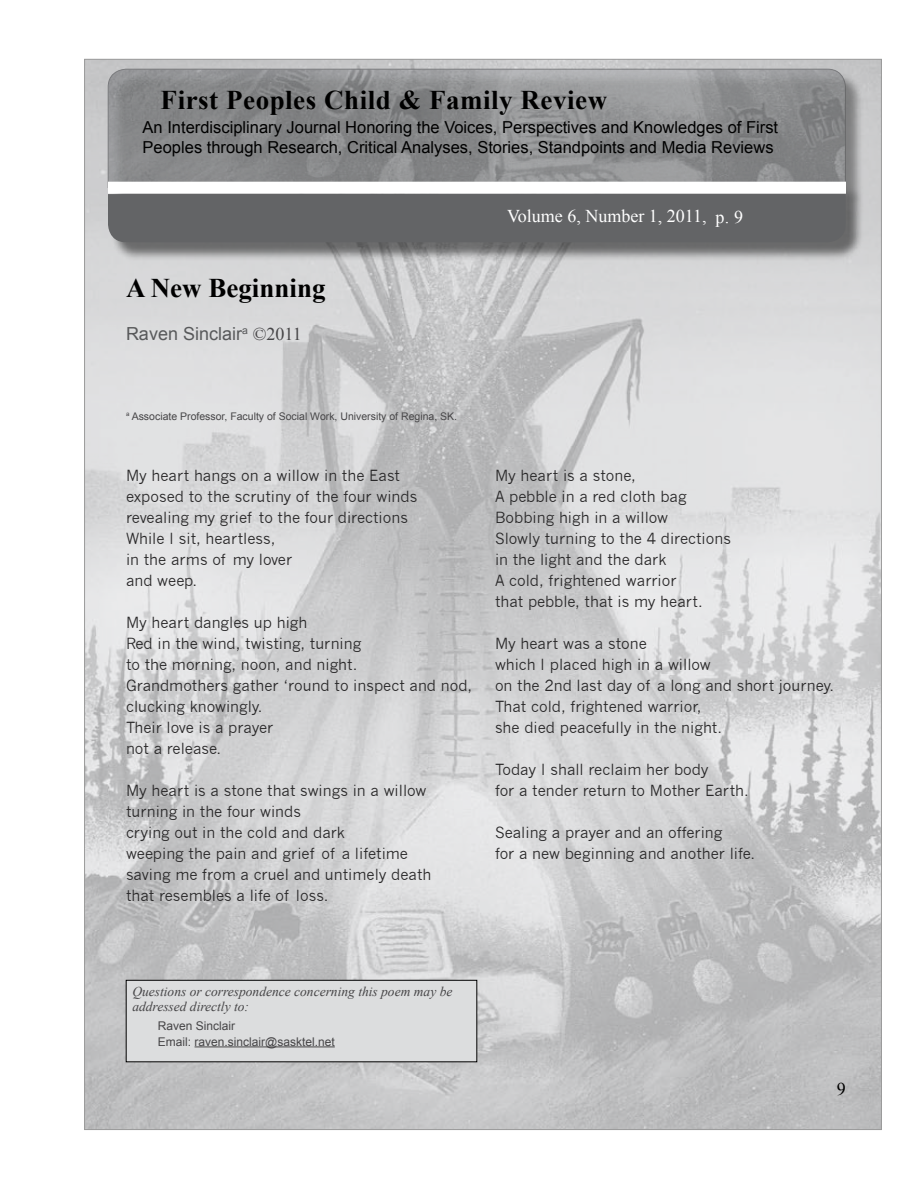
<style>
.page{position:relative;width:918px;height:1188px;background:#fff}
.page>*{position:absolute;margin:0;border:0;box-sizing:border-box;transform-origin:0 0}
.t1{font:700 27px "Times New Roman";letter-spacing:.02em;color:#000}
.t2{font:700 27px "Times New Roman";color:#000}
.t3{font:18px "Times New Roman";color:#fff}
.t4{font:18px "Arial";color:#58595b}
.t5{font:18px "Times New Roman";color:#000}
.t6{font:16.5px/19.8px "Arial";color:#000}
.t7{font:15px/21px "News Gothic";color:#292829}
.t8{font:italic 13.5px/15px "Times New Roman";color:#464547}
.t9{font:12px/15.9px "Arial";color:#464547}
.t10{font:10.5px "Arial";color:#464547}
.s1{font-family:"Times New Roman";color:#464547}
</style>
<div class="page">
<img style="left:86px;top:61px;width:794px;height:1067px">
<div style="left:110px;top:71px;width:755px;height:190px;background:#000;opacity:.5"></div>
<svg style="left:108px;top:69px;width:738px;height:113px;background:#8c8d8f"></svg>
<div style="left:108px;top:194px;width:738px;height:48px;background:#636466"></div>
<div style="left:108px;top:182px;width:738px;height:12px;background:#fff"></div>
<div style="left:126px;top:980px;width:351px;height:82px;background:#dcddde"></div>
<hr style="left:195px;top:1046px;width:140px;height:1px;background:#464547">
<div style="left:126px;top:980px;width:351px;height:82px;border:1px solid #000"></div>
<h1 class="t1" style="left:161px;top:81px;width:448px">First Peoples Child &amp; Family Review</h1>
<p class="t6" style="left:143px;top:117px;width:637px">An Interdisciplinary Journal Honoring the Voices, Perspectives and Knowledges of First<br>Peoples through Research, Critical Analyses, Stories, Standpoints and Media Reviews</p>
<h1 class="t2" style="left:126px;top:270px;width:201px">A New Beginning</h1>
<p class="t4" style="left:126px;top:322px;width:177px">Raven Sinclair<sup>a</sup> <span class="s1">©2011</span></p>
<p class="t3" style="left:507px;top:204px;width:201px">Volume 6, Number 1, 2011,</p>
<p class="t3" style="left:715px;top:205px;width:29px">p. 9</p>
<p class="t10" style="left:126px;top:409px;width:333px"><sup>a</sup> Associate Professor, Faculty of Social Work, University of Regina, SK.</p>
<p class="t7" style="left:126px;top:466px;width:293px">My heart hangs on a willow in the East exposed to the scrutiny of the four winds revealing my grief to the four directions<br>While I sit, heartless,<br>in the arms of my lover<br>and weep.</p>
<p class="t7" style="left:126px;top:613px;width:348px">My heart dangles up high<br>Red in the wind, twisting, turning<br>to the morning, noon, and night.<br>Grandmothers gather ‘round to inspect and nod, clucking knowingly.<br>Their love is a prayer<br>not a release.</p>
<p class="t7" style="left:126px;top:781px;width:307px">My heart is a stone that swings in a willow turning in the four winds<br>crying out in the cold and dark<br>weeping the pain and grief of a lifetime saving me from a cruel and untimely death that resembles a life of loss.</p>
<p class="t7" style="left:495px;top:466px;width:238px">My heart is a stone,<br>A pebble in a red cloth bag<br>Bobbing high in a willow<br>Slowly turning to the 4 directions in the light and the dark<br>A cold, frightened warrior<br>that pebble, that is my heart.</p>
<p class="t7" style="left:495px;top:634px;width:341px">My heart was a stone<br>which I placed high in a willow<br>on the 2nd last day of a long and short journey.<br>That cold, frightened warrior,<br>she died peacefully in the night.</p>
<p class="t7" style="left:495px;top:760px;width:255px">Today I shall reclaim her body<br>for a tender return to Mother Earth.</p>
<p class="t7" style="left:495px;top:823px;width:262px">Sealing a prayer and an offering<br>for a new beginning and another life.</p>
<p class="t8" style="left:132px;top:984px;width:322px">Questions or correspondence concerning this poem may be addressed directly to:</p>
<p class="t9" style="left:158px;top:1018px;width:178px">Raven Sinclair<br>Email: raven.sinclair@sasktel.net</p>
<p class="t5" style="left:837px;top:1077px;width:10px">9</p>
</div>
